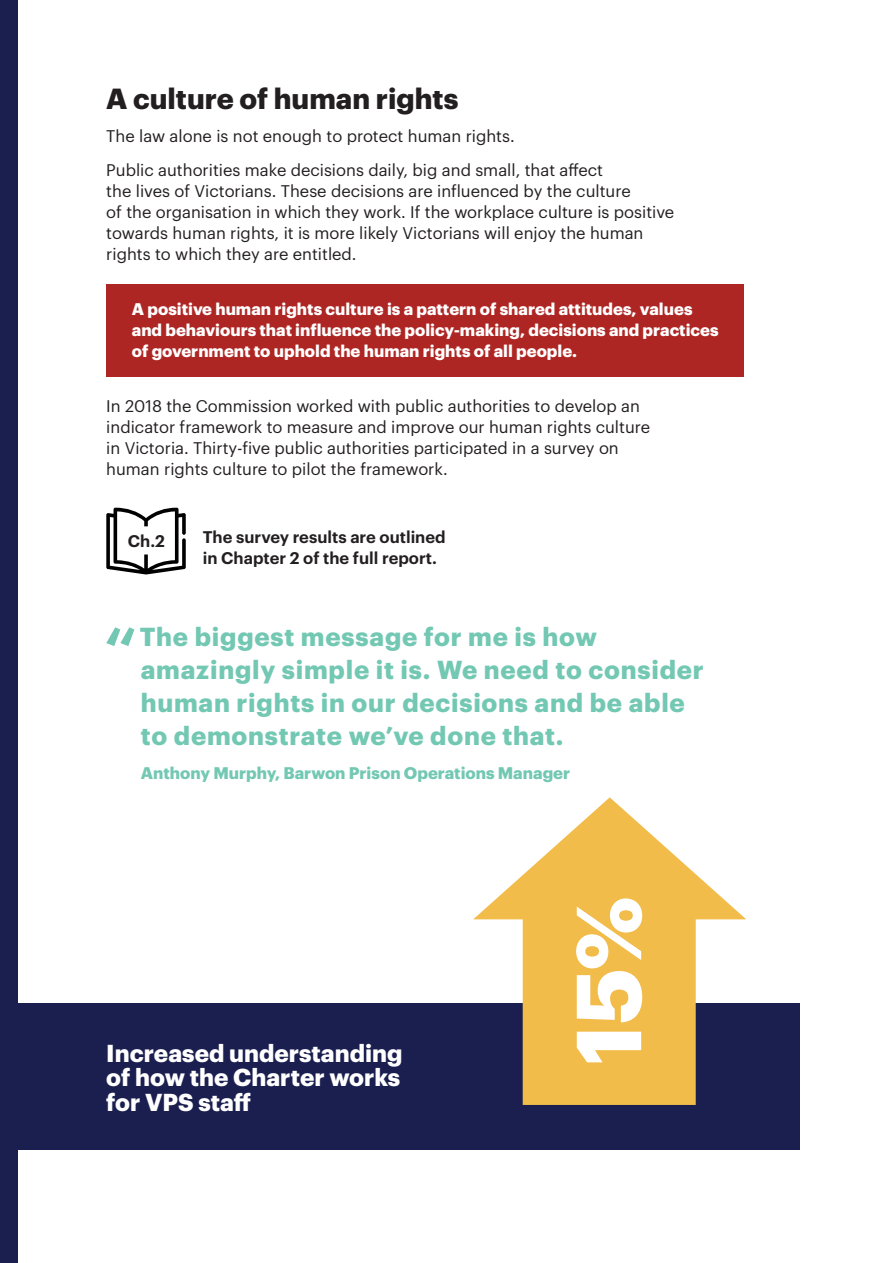
<style>
.page{position:relative;width:893px;height:1263px;background:#fff}
.page>*{position:absolute;margin:0;border:0;box-sizing:border-box;transform-origin:0 0}
.HRV_Statement{font:700 90px "Graphik";color:#fff}
.HRV_Quote_Feature_2{font:500 71.7px "Graphik";color:#73c8b3}
.HRV_Heading_3{font:700 28.5px "Graphik";color:#231f20}
.HRV_Quote_Feature_2-2{font:700 25.5px/33px "Graphik";letter-spacing:.03em;color:#73c8b3}
.HRC_Contents_Titles{font:700 24px/24px "Graphik";color:#fff;text-align:justify}
.HRV_Body_Text{font:16.5px/21px "Graphik";color:#231f20}
.HRV_Breakout_Box__Bl{font:700 16.5px/21px "Graphik";color:#fff}
.HRV_Body_Text-2{font:600 16.5px/21px "Graphik";color:#231f20}
.HRV_Body_Text-3{font:700 16.5px "Graphik";color:#73c8b3}
</style>
<div class="page">
<hr style="left:892px;top:0;width:1px;height:1263px;background:#1b1f50">
<div style="left:0;top:0;width:17px;height:1263px;background:#1b1f50"></div>
<div style="left:106px;top:284px;width:638px;height:93px;background:#ae2623"></div>
<svg style="left:106px;top:508px;width:80px;height:66px"></svg>
<div style="left:0;top:1004px;width:799px;height:146px;background:#1b1f50"></div>
<svg style="left:473px;top:797px;width:273px;height:308px;fill:#f2bc50"></svg>
<div style="left:567px;top:882px;width:84px;height:183px;background:#f2bc4b"></div>
<p class="HRV_Heading_3" style="left:106px;top:76px;width:354px">A culture of human rights</p>
<p class="HRV_Body_Text" style="left:106px;top:124px;width:410px">The law alone is not enough to protect human rights.</p>
<p class="HRV_Body_Text" style="left:106px;top:158px;width:569px">Public authorities make decisions daily, big and small, that affect<br>the lives of Victorians. These decisions are influenced by the culture<br>of the organisation in which they work. If the workplace culture is positive towards human rights, it is more likely Victorians will enjoy the human rights to which they are entitled.</p>
<p class="HRV_Breakout_Box__Bl" style="left:132px;top:297px;width:588px">A positive human rights culture is a pattern of shared attitudes, values and behaviours that influence the policy-making, decisions and practices of government to uphold the human rights of all people.</p>
<p class="HRV_Body_Text" style="left:106px;top:394px;width:545px">In 2018 the Commission worked with public authorities to develop an indicator framework to measure and improve our human rights culture in Victoria. Thirty-five public authorities participated in a survey on human rights culture to pilot the framework.</p>
<p class="HRV_Body_Text-2" style="left:128px;top:529px;width:39px">Ch.2</p>
<p class="HRV_Body_Text-2" style="left:203px;top:525px;width:244px">The survey results are outlined in Chapter 2 of the full report.</p>
<p class="HRV_Quote_Feature_2" style="left:104px;top:599px;width:35px">“</p>
<p class="HRV_Quote_Feature_2-2" style="left:140px;top:618px;width:565px">The biggest message for me is how amazingly simple it is. We need to consider human rights in our decisions and be able to demonstrate we’ve done that.</p>
<p class="HRV_Body_Text-3" style="left:141px;top:760px;width:431px">Anthony Murphy, Barwon Prison Operations Manager</p>
<p class="HRC_Contents_Titles" style="left:106px;top:1039px;width:298px">Increased understanding of how the Charter works for VPS staff</p>
<p class="HRV_Statement" style="left:539px;top:1065px;width:171px;rotate:-90deg">15%</p>
</div>
